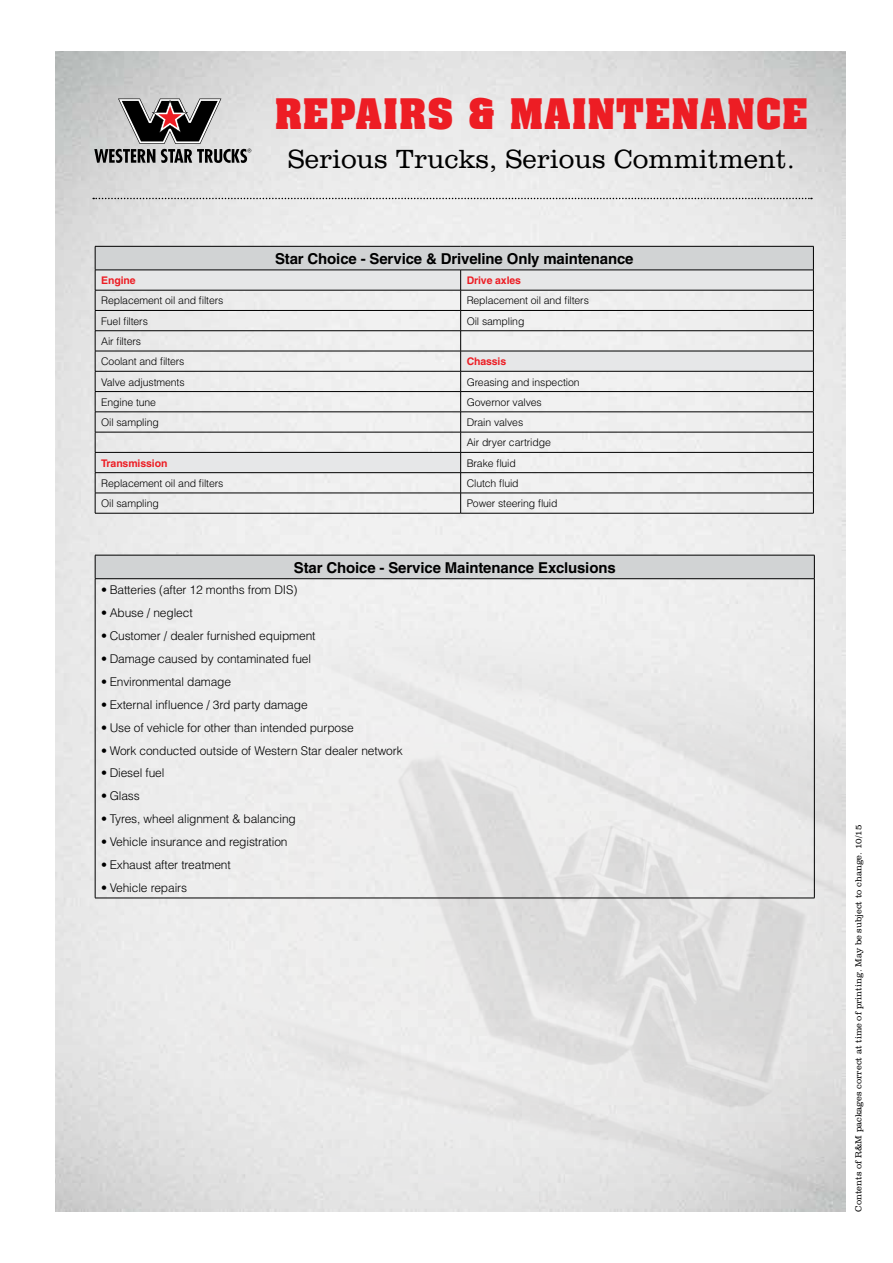
<style>
.page{position:relative;width:893px;height:1263px;background:#fff}
.page>*{position:absolute;margin:0;border:0;box-sizing:border-box;transform-origin:0 0}
.t1{font:700 41.4px "Aachen BT";letter-spacing:.01em;color:#ed1d24}
.t2{font:300 27px "Clarendon BT";color:#000}
.t3{font:700 15px "Helvetica";letter-spacing:-.01em;color:#000}
.t4{font:300 12px "Helvetica";letter-spacing:-.01em;color:#000}
.t5{font:300 10.5px/20.2px "Helvetica";letter-spacing:-.01em;color:#000}
.t6{font:700 10.5px "Helvetica";letter-spacing:-.01em;color:#ed1d24}
.t7{font:300 9px "Clarendon BT";color:#000}
</style>
<div class="page">
<img style="left:55px;top:51px;width:790px;height:415px">
<img style="left:55px;top:466px;width:790px;height:746px">
<svg style="left:94px;top:99px;width:157px;height:64px;background:#918d8d"></svg>
<svg style="left:93px;top:198px;width:719px;height:1px"></svg>
<div style="left:95px;top:555px;width:719px;height:24px;background:#d1d3d4"></div>
<hr style="left:95px;top:555px;width:719px;height:1px;background:#000">
<svg style="left:95px;top:555px;width:1px;height:23px"></svg>
<svg style="left:814px;top:555px;width:1px;height:23px"></svg>
<hr style="left:95px;top:578px;width:719px;height:1px;background:#000">
<hr style="left:95px;top:579px;width:1px;height:319px;background:#000">
<hr style="left:814px;top:579px;width:1px;height:319px;background:#000">
<hr style="left:95px;top:898px;width:719px;height:1px;background:#000">
<div style="left:95px;top:246px;width:718px;height:24px;background:#d1d3d4"></div>
<div style="left:96px;top:271px;width:717px;height:201px;background:#eee"></div>
<hr style="left:95px;top:310px;width:366px;height:1px;background:#000">
<hr style="left:461px;top:310px;width:353px;height:1px;background:#000">
<hr style="left:95px;top:330px;width:366px;height:1px;background:#000">
<hr style="left:461px;top:330px;width:353px;height:1px;background:#000">
<hr style="left:95px;top:351px;width:366px;height:1px;background:#000">
<hr style="left:95px;top:371px;width:366px;height:1px;background:#000">
<hr style="left:95px;top:391px;width:366px;height:1px;background:#000">
<hr style="left:461px;top:391px;width:353px;height:1px;background:#000">
<hr style="left:95px;top:412px;width:366px;height:1px;background:#000">
<hr style="left:461px;top:412px;width:353px;height:1px;background:#000">
<hr style="left:95px;top:432px;width:366px;height:1px;background:#000">
<hr style="left:461px;top:432px;width:353px;height:1px;background:#000">
<hr style="left:461px;top:452px;width:353px;height:1px;background:#000">
<hr style="left:461px;top:472px;width:353px;height:1px;background:#000">
<hr style="left:95px;top:493px;width:366px;height:1px;background:#000">
<hr style="left:461px;top:493px;width:353px;height:1px;background:#000">
<hr style="left:95px;top:513px;width:366px;height:1px;background:#000">
<hr style="left:461px;top:513px;width:353px;height:1px;background:#000">
<hr style="left:95px;top:290px;width:366px;height:1px;background:#000">
<hr style="left:95px;top:452px;width:366px;height:1px;background:#000">
<hr style="left:95px;top:472px;width:366px;height:1px;background:#000">
<hr style="left:461px;top:290px;width:353px;height:1px;background:#000">
<hr style="left:461px;top:351px;width:353px;height:1px;background:#000">
<svg style="left:460px;top:271px;width:1px;height:242px"></svg>
<hr style="left:461px;top:371px;width:353px;height:1px;background:#000">
<hr style="left:95px;top:246px;width:366px;height:1px;background:#000">
<svg style="left:95px;top:246px;width:1px;height:267px"></svg>
<hr style="left:461px;top:246px;width:353px;height:1px;background:#000">
<svg style="left:813px;top:246px;width:1px;height:267px"></svg>
<hr style="left:95px;top:270px;width:366px;height:1px;background:#000">
<hr style="left:461px;top:270px;width:353px;height:1px;background:#000">
<h1 class="t1" style="left:274px;top:88px;width:536px">REPAIRS &amp; MAINTENANCE</h1>
<h2 class="t2" style="left:288px;top:142px;width:509px">Serious Trucks, Serious Commitment.</h2>
<p class="t3" style="left:275px;top:249px;width:360px">Star Choice - Service &amp; Driveline Only maintenance</p>
<p class="t6" style="left:101px;top:274px;width:36px">Engine</p>
<p class="t6" style="left:467px;top:274px;width:56px">Drive axles</p>
<p class="t5" style="left:101px;top:290px;width:124px">Replacement oil and filters</p>
<p class="t5" style="left:467px;top:290px;width:124px">Replacement oil and filters</p>
<p class="t5" style="left:101px;top:311px;width:48px">Fuel filters</p>
<p class="t5" style="left:467px;top:311px;width:59px">Oil sampling</p>
<p class="t5" style="left:101px;top:331px;width:85px">Air filters<br>Coolant and filters</p>
<p class="t6" style="left:467px;top:355px;width:41px">Chassis</p>
<p class="t5" style="left:101px;top:371px;width:85px">Valve adjustments</p>
<p class="t5" style="left:467px;top:371px;width:115px">Greasing and inspection</p>
<p class="t5" style="left:101px;top:392px;width:56px">Engine tune</p>
<p class="t5" style="left:467px;top:392px;width:77px">Governor valves</p>
<p class="t5" style="left:101px;top:412px;width:59px">Oil sampling</p>
<p class="t5" style="left:467px;top:412px;width:86px">Drain valves<br>Air dryer cartridge</p>
<p class="t6" style="left:101px;top:456px;width:68px">Transmission</p>
<p class="t5" style="left:467px;top:452px;width:51px">Brake fluid</p>
<p class="t5" style="left:101px;top:473px;width:124px">Replacement oil and filters</p>
<p class="t5" style="left:467px;top:473px;width:54px">Clutch fluid</p>
<p class="t5" style="left:101px;top:493px;width:59px">Oil sampling</p>
<p class="t5" style="left:467px;top:493px;width:92px">Power steering fluid</p>
<p class="t3" style="left:294px;top:558px;width:323px">Star Choice - Service Maintenance Exclusions</p>
<p class="t4" style="left:101px;top:582px;width:198px">• Batteries (after 12 months from DIS)</p>
<p class="t4" style="left:101px;top:605px;width:93px">• Abuse / neglect</p>
<p class="t4" style="left:101px;top:628px;width:216px">• Customer / dealer furnished equipment</p>
<p class="t4" style="left:101px;top:651px;width:211px">• Damage caused by contaminated fuel</p>
<p class="t4" style="left:101px;top:674px;width:132px">• Environmental damage</p>
<p class="t4" style="left:101px;top:697px;width:208px">• External influence / 3rd party damage</p>
<p class="t4" style="left:101px;top:720px;width:254px">• Use of vehicle for other than intended purpose</p>
<p class="t4" style="left:101px;top:743px;width:303px">• Work conducted outside of Western Star dealer network</p>
<p class="t4" style="left:101px;top:766px;width:65px">• Diesel fuel</p>
<p class="t4" style="left:101px;top:789px;width:40px">• Glass</p>
<p class="t4" style="left:101px;top:811px;width:196px">• Tyres, wheel alignment &amp; balancing</p>
<p class="t4" style="left:101px;top:834px;width:188px">• Vehicle insurance and registration</p>
<p class="t4" style="left:101px;top:857px;width:131px">• Exhaust after treatment</p>
<p class="t4" style="left:101px;top:880px;width:87px">• Vehicle repairs</p>
<p class="t7" style="left:853px;top:1212px;width:389px;rotate:-90deg">Contents of R&amp;M packages correct at time of printing. May be subject to change. 10/15</p>
</div>
